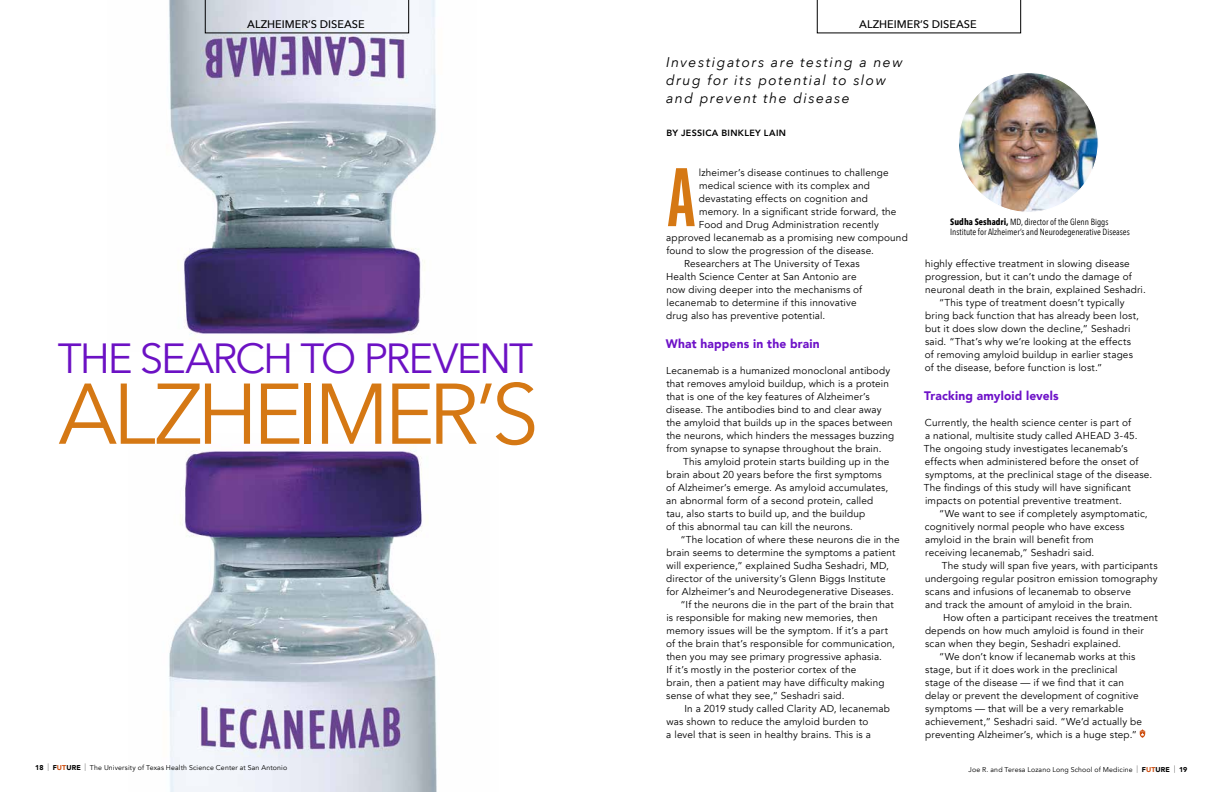
<style>
.page{position:relative;width:1224px;height:792px;background:#fff}
.page>*{position:absolute;margin:0;border:0;box-sizing:border-box;transform-origin:0 0}
.t1{font:85.1px "Avenir Next";letter-spacing:-.06em;color:#d57814}
.t2{font:42.1px "Avenir Next";letter-spacing:-.05em;color:#6c11c4}
.t3{font:italic 14px/18px "Avenir Next";letter-spacing:.105em;color:#000}
.t4{font:900 12.3px "Avenir";letter-spacing:.015em;color:#6e12c8}
.t5{font:500 11px "Avenir Next";color:#000}
.t6{font:10px/13px "Avenir";letter-spacing:.015em;color:#000}
.t7{font:9px/10px "Avenir Next Condensed";color:#000}
.t8{font:800 9px "Avenir";letter-spacing:.035em;color:#000}
.t9{font:7px "Avenir";letter-spacing:.02em;color:#000}
.s1{font-weight:700}
.s2{font-weight:900}
.s3{font-weight:300;font-size:7.5px}
.s4{font-weight:900;color:#ce4e0f}
</style>
<div class="page">
<img style="left:169px;top:445px;width:268px;height:347px">
<img style="left:169px;top:0;width:267px;height:340px">
<svg style="left:1140px;top:729px;width:5px;height:9px"></svg>
<svg style="left:817px;top:0;width:204px;height:33px"></svg>
<svg style="left:205px;top:0;width:204px;height:33px"></svg>
<svg style="left:668px;top:168px;width:27px;height:58px"></svg>
<img style="left:958px;top:72px;width:140px;height:140px;border-radius:70px">
<p class="t5" style="left:247px;top:14px;width:119px">ALZHEIMER’S DISEASE</p>
<p class="t5" style="left:859px;top:14px;width:119px">ALZHEIMER’S DISEASE</p>
<h3 class="t3" style="left:666px;top:53px;width:238px">Investigators are testing a new drug for its potential to slow and prevent the disease</h3>
<h2 class="t2" style="left:58px;top:323px;width:477px">THE SEARCH TO PREVENT</h2>
<h1 class="t1" style="left:58px;top:342px;width:483px">ALZHEIMER’S</h1>
<p class="t8" style="left:666px;top:125px;width:121px">BY JESSICA BINKLEY LAIN</p>
<p class="t6" style="left:699px;top:167px;width:191px">lzheimer’s disease continues to challenge</p>
<p class="t6" style="left:699px;top:180px;width:172px">medical science with its complex and</p>
<p class="t6" style="left:699px;top:193px;width:171px">devastating effects on cognition and</p>
<p class="t6" style="left:699px;top:206px;width:199px">memory. In a significant stride forward, the</p>
<p class="t6" style="left:699px;top:219px;width:182px">Food and Drug Administration recently</p>
<p class="t6" style="left:666px;top:232px;width:243px">approved lecanemab as a promising new compound</p>
<p class="t6" style="left:666px;top:245px;width:209px">found to slow the progression of the disease.</p>
<p class="t6" style="left:684px;top:258px;width:177px">Researchers at The University of Texas</p>
<p class="t6" style="left:666px;top:271px;width:192px">Health Science Center at San Antonio are</p>
<p class="t6" style="left:667px;top:284px;width:197px">now diving deeper into the mechanisms of</p>
<p class="t6" style="left:666px;top:297px;width:192px">lecanemab to determine if this innovative</p>
<p class="t6" style="left:666px;top:310px;width:161px">drug also has preventive potential.</p>
<p class="t4" style="left:666px;top:333px;width:155px">What happens in the brain</p>
<p class="t6" style="left:666px;top:364px;width:229px">Lecanemab is a humanized monoclonal antibody that removes amyloid buildup, which is a protein that is one of the key features of Alzheimer’s disease. The antibodies bind to and clear away the amyloid that builds up in the spaces between the neurons, which hinders the messages buzzing from synapse to synapse throughout the brain.</p>
<p class="t6" style="left:666px;top:455px;width:225px;text-indent:17px">This amyloid protein starts building up in the brain about 20 years before the first symptoms of Alzheimer’s emerge. As amyloid accumulates, an abnormal form of a second protein, called tau, also starts to build up, and the buildup<br>of this abnormal tau can kill the neurons.</p>
<p class="t6" style="left:680px;top:533px;width:221px">“The location of where these neurons die in the</p>
<p class="t6" style="left:666px;top:546px;width:231px">brain seems to determine the symptoms a patient</p>
<p class="t6" style="left:667px;top:559px;width:224px">will experience,” explained Sudha Seshadri, MD,</p>
<p class="t6" style="left:666px;top:572px;width:221px">director of the university’s Glenn Biggs Institute</p>
<p class="t6" style="left:666px;top:585px;width:229px">for Alzheimer’s and Neurodegenerative Diseases.</p>
<p class="t6" style="left:680px;top:598px;width:215px">“If the neurons die in the part of the brain that</p>
<p class="t6" style="left:666px;top:611px;width:213px">is responsible for making new memories, then</p>
<p class="t6" style="left:667px;top:624px;width:223px">memory issues will be the symptom. If it’s a part</p>
<p class="t6" style="left:666px;top:637px;width:230px">of the brain that’s responsible for communication,</p>
<p class="t6" style="left:666px;top:650px;width:217px">then you may see primary progressive aphasia.</p>
<p class="t6" style="left:666px;top:663px;width:192px">If it’s mostly in the posterior cortex of the</p>
<p class="t6" style="left:666px;top:676px;width:220px">brain, then a patient may have difficulty making</p>
<p class="t6" style="left:666px;top:689px;width:180px">sense of what they see,” Seshadri said.</p>
<p class="t6" style="left:684px;top:702px;width:207px">In a 2019 study called Clarity AD, lecanemab</p>
<p class="t6" style="left:667px;top:715px;width:203px">was shown to reduce the amyloid burden to</p>
<p class="t6" style="left:666px;top:728px;width:206px">a level that is seen in healthy brains. This is a</p>
<p class="t7" style="left:950px;top:216px;width:181px"><span class="s1">Sudha Seshadri,</span> MD, director of the Glenn Biggs<br>Institute for Alzheimer’s and Neurodegenerative Diseases</p>
<p class="t6" style="left:925px;top:258px;width:206px">highly effective treatment in slowing disease</p>
<p class="t6" style="left:925px;top:271px;width:208px">progression, but it can’t undo the damage of</p>
<p class="t6" style="left:925px;top:284px;width:222px">neuronal death in the brain, explained Seshadri.</p>
<p class="t6" style="left:939px;top:297px;width:187px">“This type of treatment doesn’t typically</p>
<p class="t6" style="left:925px;top:310px;width:215px">bring back function that has already been lost,</p>
<p class="t6" style="left:925px;top:323px;width:207px">but it does slow down the decline,” Seshadri</p>
<p class="t6" style="left:925px;top:336px;width:208px">said. “That’s why we’re looking at the effects</p>
<p class="t6" style="left:925px;top:349px;width:210px">of removing amyloid buildup in earlier stages</p>
<p class="t6" style="left:925px;top:362px;width:179px">of the disease, before function is lost.”</p>
<p class="t4" style="left:924px;top:385px;width:136px">Tracking amyloid levels</p>
<p class="t6" style="left:924px;top:416px;width:230px">Currently, the health science center is part of<br>a national, multisite study called AHEAD 3-45.<br>The ongoing study investigates lecanemab’s effects when administered before the onset of symptoms, at the preclinical stage of the disease.<br>The findings of this study will have significant impacts on potential preventive treatment.</p>
<p class="t6" style="left:925px;top:507px;width:224px;text-indent:14px">“We want to see if completely asymptomatic, cognitively normal people who have excess amyloid in the brain will benefit from<br>receiving lecanemab,” Seshadri said.</p>
<p class="t6" style="left:925px;top:559px;width:234px;text-indent:17px">The study will span five years, with participants undergoing regular positron emission tomography scans and infusions of lecanemab to observe<br>and track the amount of amyloid in the brain.</p>
<p class="t6" style="left:943px;top:611px;width:216px">How often a participant receives the treatment</p>
<p class="t6" style="left:925px;top:624px;width:220px">depends on how much amyloid is found in their</p>
<p class="t6" style="left:925px;top:637px;width:198px">scan when they begin, Seshadri explained.</p>
<p class="t6" style="left:939px;top:650px;width:198px">“We don’t know if lecanemab works at this</p>
<p class="t6" style="left:925px;top:663px;width:194px">stage, but if it does work in the preclinical</p>
<p class="t6" style="left:925px;top:676px;width:201px">stage of the disease — if we find that it can</p>
<p class="t6" style="left:925px;top:689px;width:215px">delay or prevent the development of cognitive</p>
<p class="t6" style="left:925px;top:702px;width:200px">symptoms — that will be a very remarkable</p>
<p class="t6" style="left:925px;top:715px;width:218px">achievement,” Seshadri said. “We’d actually be</p>
<p class="t6" style="left:925px;top:728px;width:213px">preventing Alzheimer’s, which is a huge step.”</p>
<p class="t9" style="left:35px;top:764px;width:253px"><span class="s2">18</span> <span class="s3">|</span> <span class="s2">F</span><span class="s4">UT</span><span class="s2">URE</span> <span class="s3">|</span> The University of Texas Health Science Center at San Antonio</p>
<p class="t9" style="left:969px;top:765px;width:220px">Joe R. and Teresa Lozano Long School of Medicine <span class="s3">|</span> <span class="s2">F</span><span class="s4">UT</span><span class="s2">URE</span> <span class="s3">|</span> <span class="s2">19</span></p>
</div>
